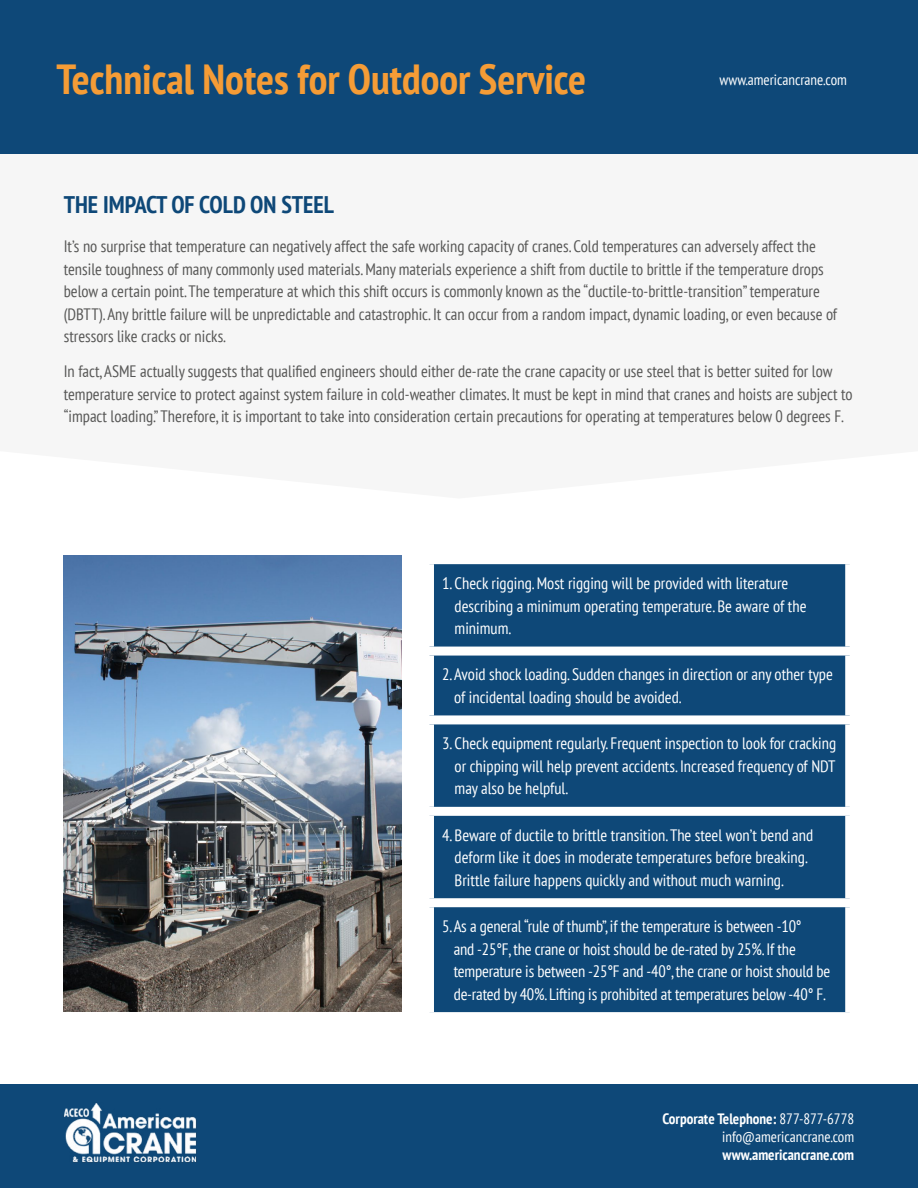
<style>
.page{position:relative;width:918px;height:1188px;background:#fff}
.page>*{position:absolute;margin:0;border:0;box-sizing:border-box;transform-origin:0 0}
.t1{font:700 condensed 42px "PT Sans";color:#f59c36}
.t2{font:700 condensed 24px "PT Sans";color:#0e4878}
.t3{font:condensed 16.5px/22.5px "PT Sans";color:#575756}
.t4{font:condensed 16.5px/22.5px "PT Sans";color:#fff}
.t5{font:condensed 15px/18px "PT Sans";color:#fff;text-align:right}
.t6{font:700 condensed 15px "PT Sans";color:#fff}
.s1{font-weight:700}
</style>
<div class="page">
<div style="left:0;top:1084px;width:918px;height:104px;background:#0e4878"></div>
<img style="left:64px;top:1103px;width:132px;height:59px">
<div style="left:434px;top:564px;width:411px;height:448px;background:#0e4878"></div>
<div style="left:425px;top:647px;width:429px;height:9px;background:#fff"></div>
<div style="left:425px;top:715px;width:429px;height:9px;background:#fff"></div>
<div style="left:425px;top:807px;width:429px;height:9px;background:#fff"></div>
<div style="left:425px;top:898px;width:429px;height:9px;background:#fff"></div>
<img style="left:64px;top:555px;width:338px;height:457px">
<div style="left:0;top:0;width:918px;height:154px;background:#0e4878"></div>
<h1 class="t1" style="left:56px;top:52px;width:531px">Technical Notes for Outdoor Service</h1>
<p class="t5" style="left:719px;top:71px;width:129px">www.americancrane.com</p>
<h2 class="t2" style="left:64px;top:188px;width:272px">THE IMPACT OF COLD ON STEEL</h2>
<p class="t3" style="left:64px;top:235px;width:775px">It’s no surprise that temperature can negatively affect the safe working capacity of cranes. Cold temperatures can adversely affect the tensile toughness of many commonly used materials. Many materials experience a shift from ductile to brittle if the temperature drops below a certain point. The temperature at which this shift occurs is commonly known as the “ductile-to-brittle-transition” temperature (DBTT). Any brittle failure will be unpredictable and catastrophic. It can occur from a random impact, dynamic loading, or even because of stressors like cracks or nicks.</p>
<p class="t3" style="left:64px;top:360px;width:790px">In fact, ASME actually suggests that qualified engineers should either de-rate the crane capacity or use steel that is better suited for low temperature service to protect against system failure in cold-weather climates. It must be kept in mind that cranes and hoists are subject to “impact loading.” Therefore, it is important to take into consideration certain precautions for operating at temperatures below 0 degrees F.</p>
<p class="t4" style="left:455px;top:572px;width:353px;text-indent:-12px">1. Check rigging. Most rigging will be provided with literature describing a minimum operating temperature. Be aware of the minimum.</p>
<p class="t4" style="left:454px;top:663px;width:380px;text-indent:-12px">2. Avoid shock loading. Sudden changes in direction or any other type of incidental loading should be avoided.</p>
<p class="t4" style="left:455px;top:732px;width:383px;text-align:justify;text-indent:-12px">3. Check equipment regularly. Frequent inspection to look for cracking or chipping will help prevent accidents. Increased frequency of NDT may also be helpful.</p>
<p class="t4" style="left:455px;top:823px;width:360px;text-indent:-12px">4. Beware of ductile to brittle transition. The steel won’t bend and deform like it does in moderate temperatures before breaking.<br>Brittle failure happens quickly and without much warning.</p>
<p class="t4" style="left:454px;top:915px;width:378px;text-indent:-11px">5. As a general “rule of thumb”, if the temperature is between -10°<br>and -25°F, the crane or hoist should be de-rated by 25%. If the temperature is between -25°F and -40°, the crane or hoist should be de-rated by 40%. Lifting is prohibited at temperatures below -40° F.</p>
<p class="t5" style="left:663px;top:1110px;width:193px"><span class="s1">Corporate Telephone:</span> 877-877-6778 info@americancrane.com</p>
<p class="t6" style="left:722px;top:1145px;width:133px">www.americancrane.com</p>
</div>
